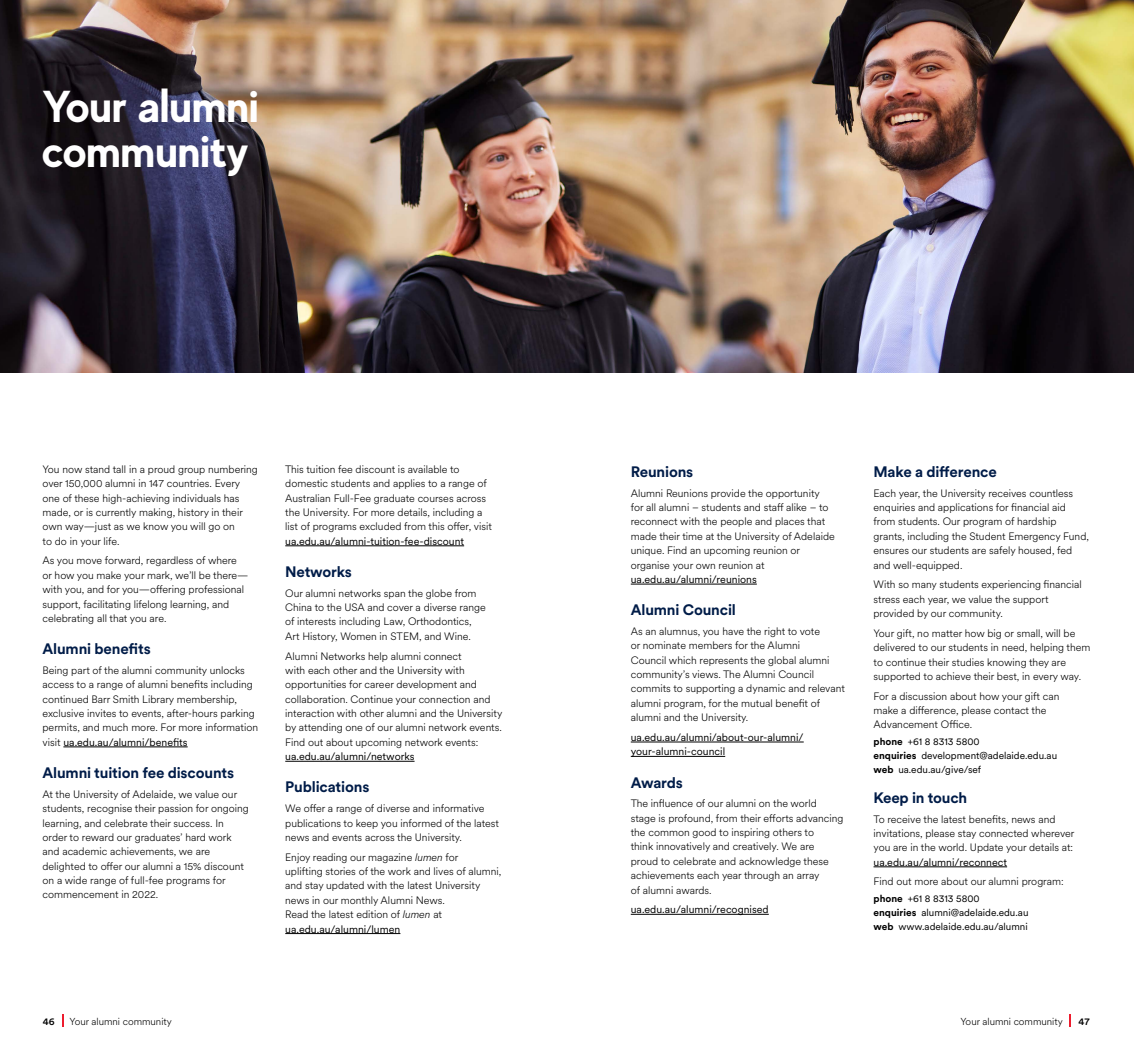
<style>
.page{position:relative;width:1134px;height:1053px;background:#fff}
.page>*{position:absolute;margin:0;border:0;box-sizing:border-box;transform-origin:0 0}
.t1{font:700 44.62px/44.6px "MADE Evolve Sans";color:#fff}
.t2{font:700 15px "Circular XX";letter-spacing:-.01em;color:#001c48}
.t3{font:300 10.62px/14.4px "Circular XX";color:#000}
.t4{font:10.62px/14.4px "Circular XX";color:#000}
.t5{font:10px/14.1px "Circular XX";color:#000}
.t6{font:300 10px "Circular XX";color:#000}
.t7{font:500 10px "Circular XX";color:#000}
.s1{font-weight:400}
.s2{font-style:italic}
.s3{font-weight:700}
</style>
<div class="page">
<img style="left:0;top:0;width:1134px;height:372px">
<hr style="left:63px;top:746px;width:125px;height:1px;background:#000">
<hr style="left:285px;top:545px;width:179px;height:1px;background:#000">
<hr style="left:285px;top:761px;width:130px;height:1px;background:#000">
<hr style="left:285px;top:933px;width:115px;height:1px;background:#000">
<hr style="left:631px;top:584px;width:126px;height:1px;background:#000">
<hr style="left:631px;top:741px;width:173px;height:1px;background:#000">
<hr style="left:631px;top:756px;width:94px;height:1px;background:#000">
<hr style="left:631px;top:914px;width:138px;height:1px;background:#000">
<hr style="left:873px;top:866px;width:134px;height:1px;background:#000">
<svg style="left:63px;top:1014px;width:1px;height:12px"></svg>
<svg style="left:1069px;top:1014px;width:2px;height:12px"></svg>
<h1 class="t1" style="left:43px;top:83px;width:218px">Your alumni community</h1>
<p class="t3" style="left:43px;top:461px;width:217px">You now stand tall in a proud group numbering over 150,000 alumni in 147 countries. Every one of these high-achieving individuals has made, or is currently making, history in their own way—just as we know you will go on<br>to do in your life.</p>
<p class="t3" style="left:43px;top:553px;width:207px">As you move forward, regardless of where or how you make your mark, we’ll be there— with you, and for you—offering professional support, facilitating lifelong learning, and celebrating all that you are.</p>
<h2 class="t2" style="left:43px;top:638px;width:110px">Alumni benefits</h2>
<p class="t3" style="left:43px;top:662px;width:217px">Being part of the alumni community unlocks access to a range of alumni benefits including continued Barr Smith Library membership, exclusive invites to events, after-hours parking permits, and much more. For more information visit <span class="s1">ua.edu.au/alumni/benefits</span></p>
<h2 class="t2" style="left:43px;top:762px;width:193px">Alumni tuition fee discounts</h2>
<p class="t3" style="left:43px;top:786px;width:208px">At the University of Adelaide, we value our students, recognise their passion for ongoing learning, and celebrate their success. In order to reward our graduates’ hard work and academic achievements, we are delighted to offer our alumni a 15% discount on a wide range of full-fee programs for commencement in 2022.</p>
<p class="t3" style="left:285px;top:461px;width:208px">This tuition fee discount is available to domestic students and applies to a range of Australian Full-Fee graduate courses across the University. For more details, including a list of programs excluded from this offer, visit</p>
<p class="t4" style="left:285px;top:533px;width:180px">ua.edu.au/alumni-tuition-fee-discount</p>
<h2 class="t2" style="left:285px;top:561px;width:68px">Networks</h2>
<p class="t3" style="left:285px;top:585px;width:202px">Our alumni networks span the globe from China to the USA and cover a diverse range of interests including Law, Orthodontics, Art History, Women in STEM, and Wine.</p>
<p class="t3" style="left:285px;top:648px;width:219px">Alumni Networks help alumni connect<br>with each other and the University with opportunities for career development and collaboration. Continue your connection and interaction with other alumni and the University by attending one of our alumni network events.<br>Find out about upcoming network events:</p>
<p class="t4" style="left:285px;top:748px;width:131px">ua.edu.au/alumni/networks</p>
<h2 class="t2" style="left:285px;top:776px;width:86px">Publications</h2>
<p class="t3" style="left:285px;top:800px;width:215px">We offer a range of diverse and informative publications to keep you informed of the latest news and events across the University.</p>
<p class="t3" style="left:285px;top:849px;width:218px">Enjoy reading our magazine <span class="s2">lumen</span> for<br>uplifting stories of the work and lives of alumni, and stay updated with the latest University news in our monthly Alumni News.<br>Read the latest edition of <span class="s2">lumen</span> at <span class="s1">ua.edu.au/alumni/lumen</span></p>
<h2 class="t2" style="left:631px;top:461px;width:64px">Reunions</h2>
<p class="t3" style="left:631px;top:485px;width:205px">Alumni Reunions provide the opportunity for all alumni – students and staff alike – to reconnect with the people and places that made their time at the University of Adelaide unique. Find an upcoming reunion or organise your own reunion at</p>
<p class="t4" style="left:631px;top:571px;width:128px">ua.edu.au/alumni/reunions</p>
<h2 class="t2" style="left:631px;top:599px;width:107px">Alumni Council</h2>
<p class="t3" style="left:631px;top:623px;width:216px">As an alumnus, you have the right to vote<br>or nominate members for the Alumni<br>Council which represents the global alumni community’s views. The Alumni Council commits to supporting a dynamic and relevant alumni program, for the mutual benefit of alumni and the University.</p>
<p class="t4" style="left:631px;top:729px;width:174px">ua.edu.au/alumni/about-our-alumni/ your-alumni-council</p>
<h2 class="t2" style="left:631px;top:771px;width:54px">Awards</h2>
<p class="t3" style="left:631px;top:795px;width:214px">The influence of our alumni on the world stage is profound, from their efforts advancing the common good to inspiring others to<br>think innovatively and creatively. We are proud to celebrate and acknowledge these achievements each year through an array<br>of alumni awards.</p>
<p class="t4" style="left:631px;top:901px;width:140px">ua.edu.au/alumni/recognised</p>
<h2 class="t2" style="left:873px;top:461px;width:125px">Make a difference</h2>
<p class="t3" style="left:873px;top:485px;width:217px">Each year, the University receives countless enquiries and applications for financial aid from students. Our program of hardship grants, including the Student Emergency Fund, ensures our students are safely housed, fed and well-equipped.</p>
<p class="t3" style="left:873px;top:577px;width:210px">With so many students experiencing financial stress each year, we value the support provided by our community.</p>
<p class="t3" style="left:873px;top:625px;width:218px">Your gift, no matter how big or small, will be delivered to our students in need, helping them to continue their studies knowing they are supported to achieve their best, in every way.</p>
<p class="t3" style="left:873px;top:688px;width:187px">For a discussion about how your gift can make a difference, please contact the<br>Advancement Office.</p>
<p class="t5" style="left:873px;top:734px;width:185px"><span class="s3">phone</span> +61 8 8313 5800<br><span class="s3">enquiries</span> development@adelaide.edu.au <span class="s3">web</span> ua.edu.au/give/sef</p>
<h2 class="t2" style="left:873px;top:787px;width:95px">Keep in touch</h2>
<p class="t3" style="left:873px;top:811px;width:202px">To receive the latest benefits, news and invitations, please stay connected wherever you are in the world. Update your details at:</p>
<p class="t4" style="left:873px;top:854px;width:135px">ua.edu.au/alumni/reconnect</p>
<p class="t3" style="left:873px;top:874px;width:192px">Find out more about our alumni program:</p>
<p class="t5" style="left:873px;top:891px;width:156px"><span class="s3">phone</span> +61 8 8313 5800<br><span class="s3">enquiries</span> alumni@adelaide.edu.au <span class="s3">web</span> www.adelaide.edu.au/alumni</p>
<p class="t7" style="left:43px;top:1014px;width:13px">46</p>
<p class="t6" style="left:70px;top:1014px;width:104px">Your alumni community</p>
<p class="t6" style="left:960px;top:1014px;width:104px">Your alumni community</p>
<p class="t7" style="left:1079px;top:1014px;width:13px">47</p>
</div>
